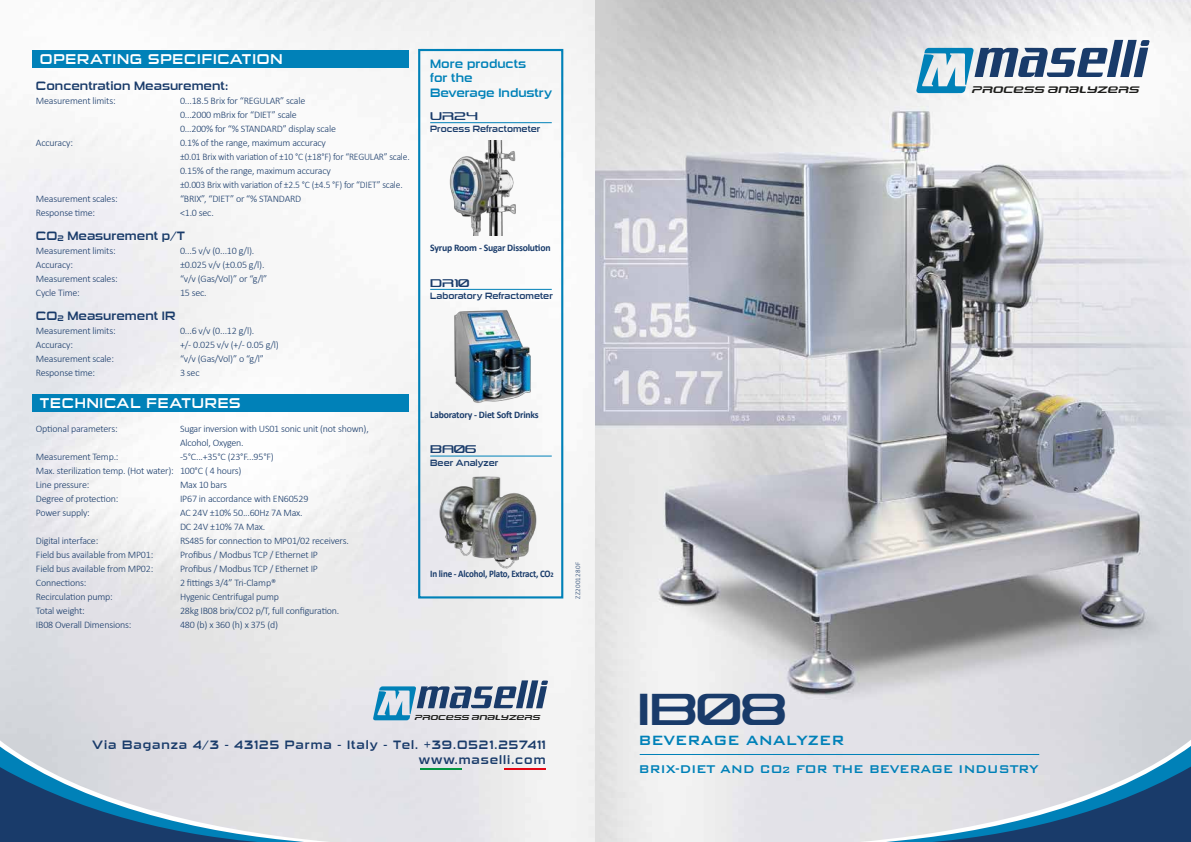
<style>
.page{position:relative;width:1191px;height:842px;background:#fff}
.page>*{position:absolute;margin:0;border:0;box-sizing:border-box;transform-origin:0 0}
.t1{font:40px "maselli";color:#193b6a}
.t2{font:500 18px "Bank Gothic";letter-spacing:-.03em;color:#0081b8;scale:.95 1}
.t3{font:500 15px "Bank Gothic";letter-spacing:-.03em;color:#0081b8;scale:.95 1}
.t4{font:14px "Sui Generis Rg";letter-spacing:.06em;color:#fff}
.t5{font:12px/15px "Sui Generis Rg";letter-spacing:.08em;color:#193b6a;text-align:right}
.t6{font:12px "Sui Generis Rg";color:#193b6a}
.t7{font:12px/14.8px "Sui Generis Rg";color:#0081b8}
.t8{font:italic 10.6px "maselli";color:#1d1d1b}
.t9{font:300 10px/14px "Calibri";letter-spacing:-.02em;color:#193b6a}
.t10{font:700 10px "Calibri";letter-spacing:-.02em;color:#193b6a}
.t11{font:700 10px "Calibri";letter-spacing:-.02em;color:#193b6a;scale:.9 1}
.t12{font:10px "maselli";color:#193b6a}
.t13{font:9px "Sui Generis Rg";color:#193b6a;scale:.95 1}
.t14{font:italic 7.9px "maselli";color:#1d1d1b}
.t15{font:300 7px "Calibri";letter-spacing:.03em;color:#193b6a}
.s1{font-size:7px}
.s2{font-size:12px}
</style>
<div class="page">
<img style="left:0;top:0;width:595px;height:842px">
<img style="left:436px;top:466px;width:105px;height:117px">
<svg style="left:373px;top:680px;width:175px;height:40px;background:#9fb3c6"></svg>
<div style="left:32px;top:50px;width:376px;height:17px;background:#0081b8"></div>
<div style="left:418px;top:49px;width:145px;height:549px;border:2px solid #0081b8"></div>
<hr style="left:430px;top:122px;width:122px;height:1px;background:#0081b8">
<img style="left:595px;top:0;width:596px;height:842px">
<svg style="left:916px;top:40px;width:233px;height:53px"></svg>
<hr style="left:639px;top:754px;width:400px;height:1px;background:#0081b8">
<svg style="left:768px;top:722px;width:423px;height:7px;background:#dcdce1"></svg>
<svg style="left:768px;top:729px;width:423px;height:25px;background:#dbdce2"></svg>
<svg style="left:768px;top:754px;width:423px;height:88px;background:#a9bacb"></svg>
<svg style="left:0;top:722px;width:421px;height:7px;background:#dedee3"></svg>
<svg style="left:0;top:729px;width:421px;height:25px;background:#dcdde2"></svg>
<svg style="left:0;top:754px;width:421px;height:88px;background:#a8b9ca"></svg>
<hr style="left:420px;top:769px;width:41px;height:1px;background:#009641">
<hr style="left:504px;top:769px;width:41px;height:1px;background:#e30613">
<hr style="left:430px;top:289px;width:122px;height:1px;background:#0081b8">
<hr style="left:430px;top:456px;width:122px;height:1px;background:#0081b8">
<div style="left:32px;top:394px;width:376px;height:18px;background:#0081b8"></div>
<img style="left:445px;top:291px;width:95px;height:127px">
<img style="left:439px;top:141px;width:84px;height:95px">
<h3 class="t4" style="left:40px;top:51px;width:244px">OPERATING SPECIFICATION</h3>
<p class="t6" style="left:36px;top:79px;width:194px">Concentration Measurement:</p>
<p class="t9" style="left:36px;top:93px;width:81px">Measurement limits:</p>
<p class="t9" style="left:180px;top:93px;width:157px">0...18.5 Brix for “REGULAR” scale<br>0...2000 mBrix for “DIET” scale<br>0…200% for “% STANDARD” display scale</p>
<p class="t9" style="left:36px;top:135px;width:38px">Accuracy:</p>
<p class="t9" style="left:180px;top:135px;width:231px">0.1% of the range, maximum accuracy<br>±0.01 Brix with variation of ±10 °C (±18°F) for “REGULAR” scale.<br>0.15% of the range, maximum accuracy<br>±0.003 Brix with variation of ±2.5 °C (±4.5 °F) for “DIET” scale.</p>
<p class="t9" style="left:36px;top:191px;width:83px">Measurement scales:</p>
<p class="t9" style="left:180px;top:191px;width:123px">“BRIX”, “DIET” or “% STANDARD</p>
<p class="t9" style="left:36px;top:205px;width:61px">Response time:</p>
<p class="t9" style="left:180px;top:205px;width:35px">&lt;1.0 sec.</p>
<p class="t6" style="left:36px;top:229px;width:151px">CO<sub>2</sub> Measurement p/T</p>
<p class="t9" style="left:36px;top:243px;width:81px">Measurement limits:</p>
<p class="t9" style="left:180px;top:243px;width:76px">0...5 v/v (0...10 g/l).</p>
<p class="t9" style="left:36px;top:257px;width:38px">Accuracy:</p>
<p class="t9" style="left:180px;top:257px;width:86px">±0.025 v/v (±0.05 g/l).</p>
<p class="t9" style="left:36px;top:271px;width:83px">Measurement scales:</p>
<p class="t9" style="left:180px;top:271px;width:89px">“v/v (Gas/Vol)” or “g/l”</p>
<p class="t9" style="left:36px;top:285px;width:45px">Cycle Time:</p>
<p class="t9" style="left:180px;top:285px;width:28px">15 sec.</p>
<p class="t6" style="left:36px;top:309px;width:141px">CO<sub>2</sub> Measurement IR</p>
<p class="t9" style="left:36px;top:323px;width:81px">Measurement limits:</p>
<p class="t9" style="left:180px;top:323px;width:76px">0...6 v/v (0...12 g/l).</p>
<p class="t9" style="left:36px;top:337px;width:38px">Accuracy:</p>
<p class="t9" style="left:180px;top:337px;width:100px">+/- 0.025 v/v (+/- 0.05 g/l)</p>
<p class="t9" style="left:36px;top:351px;width:80px">Measurement scale:</p>
<p class="t9" style="left:180px;top:351px;width:85px">“v/v (Gas/Vol)” o “g/l”</p>
<p class="t9" style="left:36px;top:365px;width:61px">Response time:</p>
<p class="t9" style="left:180px;top:365px;width:21px">3 sec</p>
<h3 class="t4" style="left:40px;top:395px;width:202px">TECHNICAL FEATURES</h3>
<p class="t9" style="left:36px;top:421px;width:83px">Optional parameters:</p>
<p class="t9" style="left:180px;top:421px;width:190px">Sugar inversion with US01 sonic unit (not shown),<br>Alcohol, Oxygen.</p>
<p class="t9" style="left:36px;top:449px;width:84px">Measurement Temp.:</p>
<p class="t9" style="left:36px;top:449px;width:239px;text-indent:144px">-5°C...+35°C (23°F...95°F)<br>Max. sterilization temp. (Hot water): 100°C ( 4 hours)<br>Line pressure:</p>
<p class="t9" style="left:180px;top:477px;width:48px">Max 10 bars</p>
<p class="t9" style="left:36px;top:491px;width:84px">Degree of protection:</p>
<p class="t9" style="left:180px;top:491px;width:130px">IP67 in accordance with EN60529</p>
<p class="t9" style="left:36px;top:505px;width:55px">Power supply:</p>
<p class="t9" style="left:180px;top:505px;width:124px">AC 24V ±10% 50...60Hz 7A Max.<br>DC 24V ±10% 7A Max.</p>
<p class="t9" style="left:36px;top:533px;width:64px">Digital interface:</p>
<p class="t9" style="left:180px;top:533px;width:170px">RS485 for connection to MP01/02 receivers.</p>
<p class="t9" style="left:36px;top:547px;width:119px">Field bus available from MP01:</p>
<p class="t9" style="left:180px;top:547px;width:139px">Profibus / Modbus TCP / Ethernet IP</p>
<p class="t9" style="left:36px;top:561px;width:119px">Field bus available from MP02:</p>
<p class="t9" style="left:180px;top:561px;width:139px">Profibus / Modbus TCP / Ethernet IP</p>
<p class="t9" style="left:36px;top:575px;width:52px">Connections:</p>
<p class="t9" style="left:180px;top:575px;width:98px">2 fittings 3/4” Tri-Clamp®</p>
<p class="t9" style="left:36px;top:589px;width:78px">Recirculation pump:</p>
<p class="t9" style="left:180px;top:589px;width:101px">Hygenic Centrifugal pump</p>
<p class="t9" style="left:36px;top:603px;width:50px">Total weight:</p>
<p class="t9" style="left:180px;top:603px;width:161px">28kg IB08 brix/CO2 p/T, full configuration.</p>
<p class="t9" style="left:36px;top:617px;width:97px">IB08 Overall Dimensions:</p>
<p class="t9" style="left:180px;top:617px;width:100px">480 (b) x 360 (h) x 375 (d)</p>
<p class="t7" style="left:430px;top:56px;width:123px">More products<br>for the<br>Beverage Industry</p>
<p class="t12" style="left:430px;top:110px;width:49px">UR24</p>
<p class="t13" style="left:430px;top:124px;width:117px">Process Refractometer</p>
<p class="t10" style="left:430px;top:241px;width:122px">Syrup Room - Sugar Dissolution</p>
<p class="t12" style="left:430px;top:277px;width:41px">DR10</p>
<p class="t13" style="left:430px;top:291px;width:131px">Laboratory Refractometer</p>
<p class="t10" style="left:430px;top:408px;width:110px">Laboratory - Diet Soft Drinks</p>
<p class="t12" style="left:430px;top:444px;width:48px">BA06</p>
<p class="t13" style="left:430px;top:457px;width:73px">Beer Analyzer</p>
<p class="t11" style="left:430px;top:568px;width:139px">In line - Alcohol, Plato, Extract, CO<span class="s1">2</span></p>
<p class="t15" style="left:573px;top:599px;width:38px;rotate:-90deg">ZZ2001280F</p>
<p class="t14" style="left:414px;top:713px;width:129px">PROCESS ANALYZERS</p>
<p class="t5" style="left:92px;top:738px;width:455px">Via Baganza 4/3 - 43125 Parma - Italy - Tel. +39.0521.257411 www.maselli.com</p>
<p class="t8" style="left:971px;top:83px;width:172px">PROCESS ANALYZERS</p>
<h1 class="t1" style="left:637px;top:688px;width:151px">IB08</h1>
<h2 class="t2" style="left:638px;top:726px;width:219px">BEVERAGE ANALYZER</h2>
<h3 class="t3" style="left:638px;top:757px;width:423px">BRIX-DIET AND CO<span class="s2">2</span> FOR THE BEVERAGE INDUSTRY</h3>
</div>
